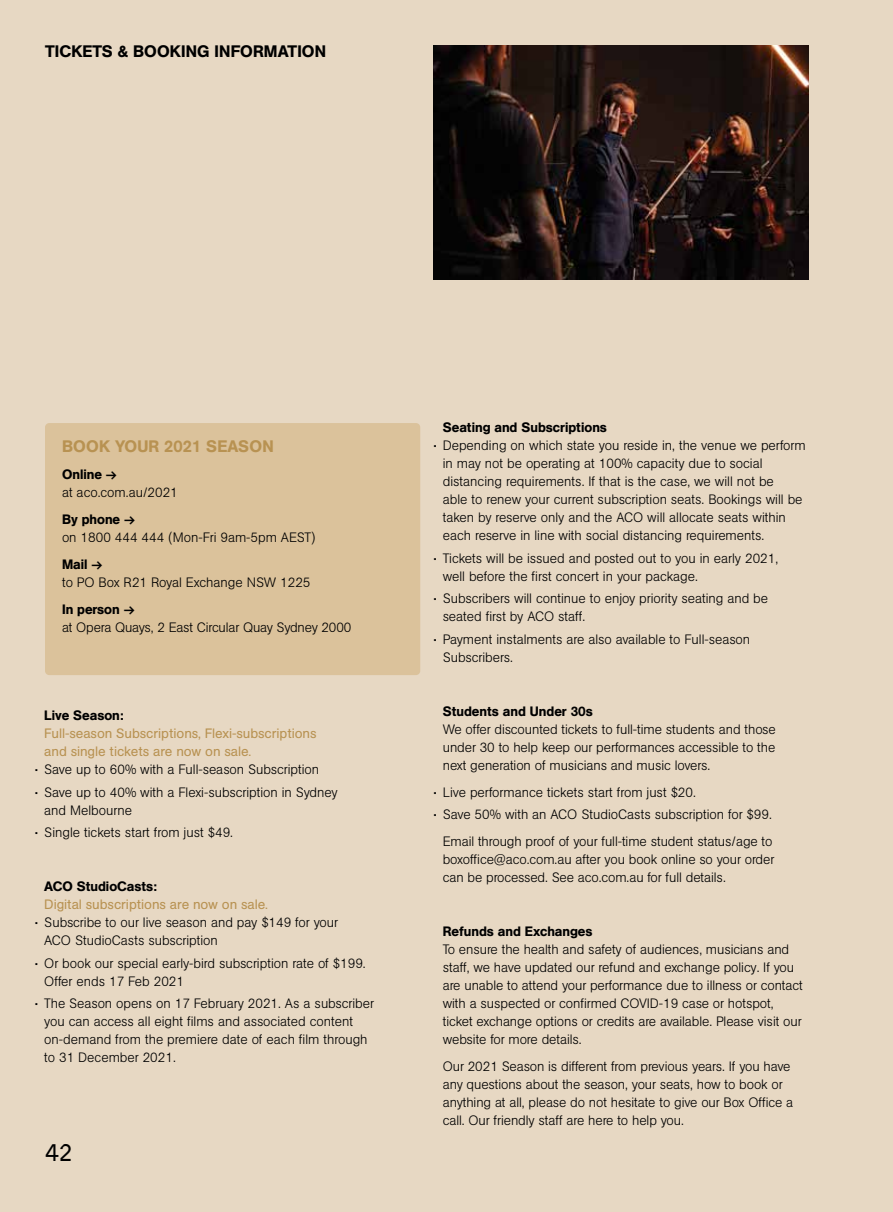
<style>
.page{position:relative;width:893px;height:1212px;background:#e7d8c3}
.page>*{position:absolute;margin:0;border:0;box-sizing:border-box;transform-origin:0 0}
.t1{font:24px "Prophet";color:#000}
.t2{font:500 16.5px "AG Book Std";letter-spacing:.01em;color:#000}
.t3{font:500 16.5px "AG Book Std";letter-spacing:.01em;color:#b89252}
.t4{font:300 13.5px/18px "AG Book Std";color:#000}
.t5{font:13.5px/18px "AG Book Std";letter-spacing:-.005em;color:#b89252}
.t6{font:500 13.5px "AG Book Std";color:#000}
.s1{font-weight:500}
.s2{font-family:"Suisse Intl";font-weight:500}
</style>
<div class="page">
<img style="left:434px;top:45px;width:375px;height:234px">
<div style="left:45px;top:423px;width:375px;height:252px;background:#dbc29b;border-radius:4px"></div>
<p class="t2" style="left:45px;top:42px;width:283px">TICKETS &amp; BOOKING INFORMATION</p>
<p class="t3" style="left:62px;top:437px;width:213px">BOOK YOUR 2021 SEASON</p>
<p class="t4" style="left:62px;top:466px;width:117px"><span class="s1">Online</span> <span class="s2">→<br></span>at aco.com.au/2021</p>
<p class="t4" style="left:62px;top:511px;width:255px"><span class="s1">By phone</span> <span class="s2">→<br></span>on 1800 444 444 (Mon-Fri 9am-5pm AEST)</p>
<p class="t4" style="left:62px;top:556px;width:250px"><span class="s1">Mail</span> <span class="s2">→<br></span>to PO Box R21 Royal Exchange NSW 1225</p>
<p class="t4" style="left:62px;top:601px;width:291px"><span class="s1">In person</span> <span class="s2">→<br></span>at Opera Quays, 2 East Circular Quay Sydney 2000</p>
<p class="t6" style="left:44px;top:707px;width:81px">Live Season:</p>
<p class="t5" style="left:44px;top:725px;width:274px">Full-season Subscriptions, Flexi-subscriptions and single tickets are now on sale.</p>
<p class="t4" style="left:35px;top:760px;width:285px">• Save up to 60% with a Full-season Subscription</p>
<p class="t4" style="left:44px;top:783px;width:295px;text-indent:-9px">• Save up to 40% with a Flexi-subscription in Sydney and Melbourne</p>
<p class="t4" style="left:35px;top:823px;width:199px">• Single tickets start from just $49.</p>
<p class="t6" style="left:44px;top:878px;width:114px">ACO StudioCasts:</p>
<p class="t5" style="left:44px;top:896px;width:225px">Digital subscriptions are now on sale.</p>
<p class="t4" style="left:44px;top:913px;width:295px;text-indent:-9px">• Subscribe to our live season and pay $149 for your<br>ACO StudioCasts subscription</p>
<p class="t4" style="left:44px;top:954px;width:323px;text-indent:-9px">• Or book our special early-bird subscription rate of $199.<br>Offer ends 17 Feb 2021</p>
<p class="t4" style="left:44px;top:994px;width:331px;text-indent:-9px">• The Season opens on 17 February 2021. As a subscriber you can access all eight films and associated content on-demand from the premiere date of each film through to 31 December 2021.</p>
<h1 class="t1" style="left:45px;top:1137px;width:29px">42</h1>
<p class="t6" style="left:443px;top:419px;width:166px">Seating and Subscriptions</p>
<p class="t4" style="left:443px;top:436px;width:364px;text-indent:-9px">• Depending on which state you reside in, the venue we perform in may not be operating at 100% capacity due to social distancing requirements. If that is the case, we will not be<br>able to renew your current subscription seats. Bookings will be taken by reserve only and the ACO will allocate seats within each reserve in line with social distancing requirements.</p>
<p class="t4" style="left:443px;top:549px;width:337px;text-indent:-9px">• Tickets will be issued and posted out to you in early 2021, well before the first concert in your package.</p>
<p class="t4" style="left:443px;top:589px;width:327px;text-indent:-9px">• Subscribers will continue to enjoy priority seating and be seated first by ACO staff.</p>
<p class="t4" style="left:443px;top:630px;width:309px;text-indent:-9px">• Payment instalments are also available to Full-season<br>Subscribers.</p>
<p class="t6" style="left:443px;top:703px;width:152px">Students and Under 30s</p>
<p class="t4" style="left:443px;top:720px;width:334px;text-align:justify">We offer discounted tickets to full-time students and those under 30 to help keep our performances accessible to the next generation of musicians and music lovers.</p>
<p class="t4" style="left:434px;top:783px;width:264px">• Live performance tickets start from just $20.</p>
<p class="t4" style="left:434px;top:801px;width:340px;line-height:27px;text-align:right">• Save 50% with an ACO StudioCasts subscription for $99.<br>Email through proof of your full-time student status/age to</p>
<p class="t4" style="left:443px;top:850px;width:333px">boxoffice@aco.com.au after you book online so your order can be processed. See aco.com.au for full details.</p>
<p class="t6" style="left:443px;top:923px;width:151px">Refunds and Exchanges</p>
<p class="t4" style="left:443px;top:940px;width:362px">To ensure the health and safety of audiences, musicians and staff, we have updated our refund and exchange policy. If you are unable to attend your performance due to illness or contact with a suspected or confirmed COVID-19 case or hotspot, ticket exchange options or credits are available. Please visit our website for more details.</p>
<p class="t4" style="left:443px;top:1057px;width:352px">Our 2021 Season is different from previous years. If you have any questions about the season, your seats, how to book or anything at all, please do not hesitate to give our Box Office a call. Our friendly staff are here to help you.</p>
</div>
